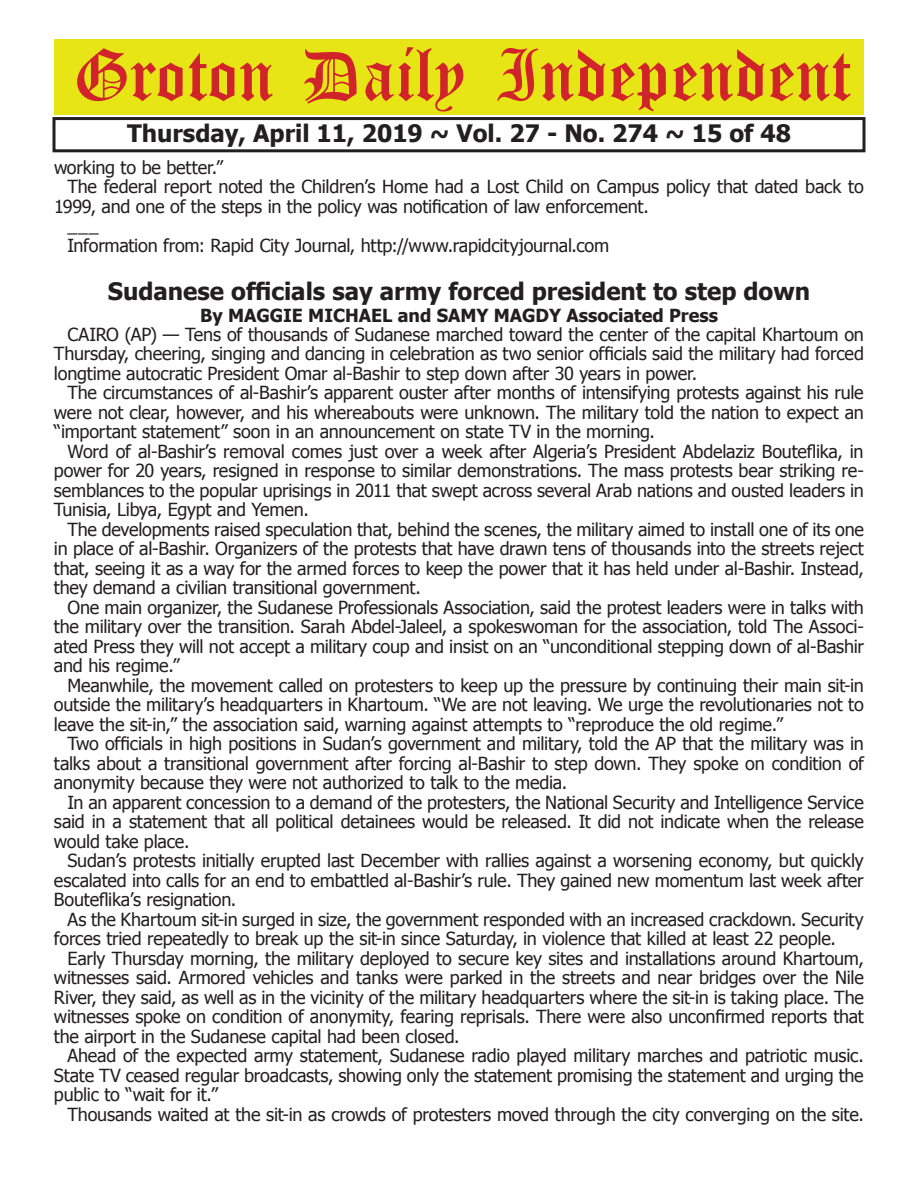
<style>
.page{position:relative;width:918px;height:1188px;background:#fff}
.page>*{position:absolute;margin:0;border:0;box-sizing:border-box;transform-origin:0 0}
.t1{font:54px "Old English Five";color:#d1232a}
.t2{font:700 24px "Tahoma";color:#231f20}
.t3{font:18px/19.5px "Tahoma";letter-spacing:-.01em;color:#231f20;text-align:justify}
.t4{font:700 18px "Tahoma";color:#231f20}
</style>
<div class="page">
<div style="left:52px;top:117px;width:814px;height:35px;border:3px solid #231f20"></div>
<div style="left:54px;top:40px;width:810px;height:75px;background:#e7e515"></div>
<h1 class="t1" style="left:73px;top:50px;width:779px">Groton Daily Independent</h1>
<h2 class="t2" style="left:127px;top:116px;width:665px">Thursday, April 11, 2019 ~ Vol. 27 - No. 274 ~ 15 of 48</h2>
<p class="t3" style="left:54px;top:156px;width:171px">working to be better.”</p>
<p class="t3" style="left:68px;top:176px;width:798px">The federal report noted the Children’s Home had a Lost Child on Campus policy that dated back to</p>
<p class="t3" style="left:54px;top:195px;width:596px">1999, and one of the steps in the policy was notification of law enforcement.</p>
<p class="t3" style="left:68px;top:215px;width:33px">___</p>
<p class="t3" style="left:68px;top:234px;width:543px">Information from: Rapid City Journal, http://www.rapidcityjournal.com</p>
<h2 class="t2" style="left:108px;top:274px;width:704px">Sudanese officials say army forced president to step down</h2>
<p class="t4" style="left:200px;top:302px;width:519px">By MAGGIE MICHAEL and SAMY MAGDY Associated Press</p>
<p class="t3" style="left:54px;top:324px;width:812px;text-indent:14px">CAIRO (AP) — Tens of thousands of Sudanese marched toward the center of the capital Khartoum on Thursday, cheering, singing and dancing in celebration as two senior officials said the military had forced longtime autocratic President Omar al-Bashir to step down after 30 years in power.</p>
<p class="t3" style="left:54px;top:382px;width:811px;text-indent:14px">The circumstances of al-Bashir’s apparent ouster after months of intensifying protests against his rule were not clear, however, and his whereabouts were unknown. The military told the nation to expect an “important statement” soon in an announcement on state TV in the morning.</p>
<p class="t3" style="left:54px;top:441px;width:812px;text-indent:14px">Word of al-Bashir’s removal comes just over a week after Algeria’s President Abdelaziz Bouteflika, in power for 20 years, resigned in response to similar demonstrations. The mass protests bear striking re&shy;semblances to the popular uprisings in 2011 that swept across several Arab nations and ousted leaders in Tunisia, Libya, Egypt and Yemen.</p>
<p class="t3" style="left:54px;top:519px;width:811px;text-indent:14px">The developments raised speculation that, behind the scenes, the military aimed to install one of its one in place of al-Bashir. Organizers of the protests that have drawn tens of thousands into the streets reject that, seeing it as a way for the armed forces to keep the power that it has held under al-Bashir. Instead, they demand a civilian transitional government.</p>
<p class="t3" style="left:54px;top:597px;width:812px;text-indent:14px">One main organizer, the Sudanese Professionals Association, said the protest leaders were in talks with the military over the transition. Sarah Abdel-Jaleel, a spokeswoman for the association, told The Associ&shy;ated Press they will not accept a military coup and insist on an “unconditional stepping down of al-Bashir and his regime.”</p>
<p class="t3" style="left:54px;top:675px;width:811px;text-indent:14px">Meanwhile, the movement called on protesters to keep up the pressure by continuing their main sit-in outside the military’s headquarters in Khartoum. “We are not leaving. We urge the revolutionaries not to leave the sit-in,” the association said, warning against attempts to “reproduce the old regime.”</p>
<p class="t3" style="left:54px;top:733px;width:811px;text-indent:14px">Two officials in high positions in Sudan’s government and military, told the AP that the military was in talks about a transitional government after forcing al-Bashir to step down. They spoke on condition of anonymity because they were not authorized to talk to the media.</p>
<p class="t3" style="left:54px;top:792px;width:811px;text-indent:14px">In an apparent concession to a demand of the protesters, the National Security and Intelligence Service said in a statement that all political detainees would be released. It did not indicate when the release would take place.</p>
<p class="t3" style="left:54px;top:850px;width:811px;text-indent:14px">Sudan’s protests initially erupted last December with rallies against a worsening economy, but quickly escalated into calls for an end to embattled al-Bashir’s rule. They gained new momentum last week after Bouteflika’s resignation.</p>
<p class="t3" style="left:54px;top:909px;width:811px;text-indent:14px">As the Khartoum sit-in surged in size, the government responded with an increased crackdown. Security forces tried repeatedly to break up the sit-in since Saturday, in violence that killed at least 22 people.</p>
<p class="t3" style="left:54px;top:948px;width:811px;text-indent:14px">Early Thursday morning, the military deployed to secure key sites and installations around Khartoum, witnesses said. Armored vehicles and tanks were parked in the streets and near bridges over the Nile River, they said, as well as in the vicinity of the military headquarters where the sit-in is taking place. The witnesses spoke on condition of anonymity, fearing reprisals. There were also unconfirmed reports that the airport in the Sudanese capital had been closed.</p>
<p class="t3" style="left:54px;top:1045px;width:811px;text-indent:14px">Ahead of the expected army statement, Sudanese radio played military marches and patriotic music.<br>State TV ceased regular broadcasts, showing only the statement promising the statement and urging the public to “wait for it.”</p>
<p class="t3" style="left:67px;top:1104px;width:798px">Thousands waited at the sit-in as crowds of protesters moved through the city converging on the site.</p>
</div>
